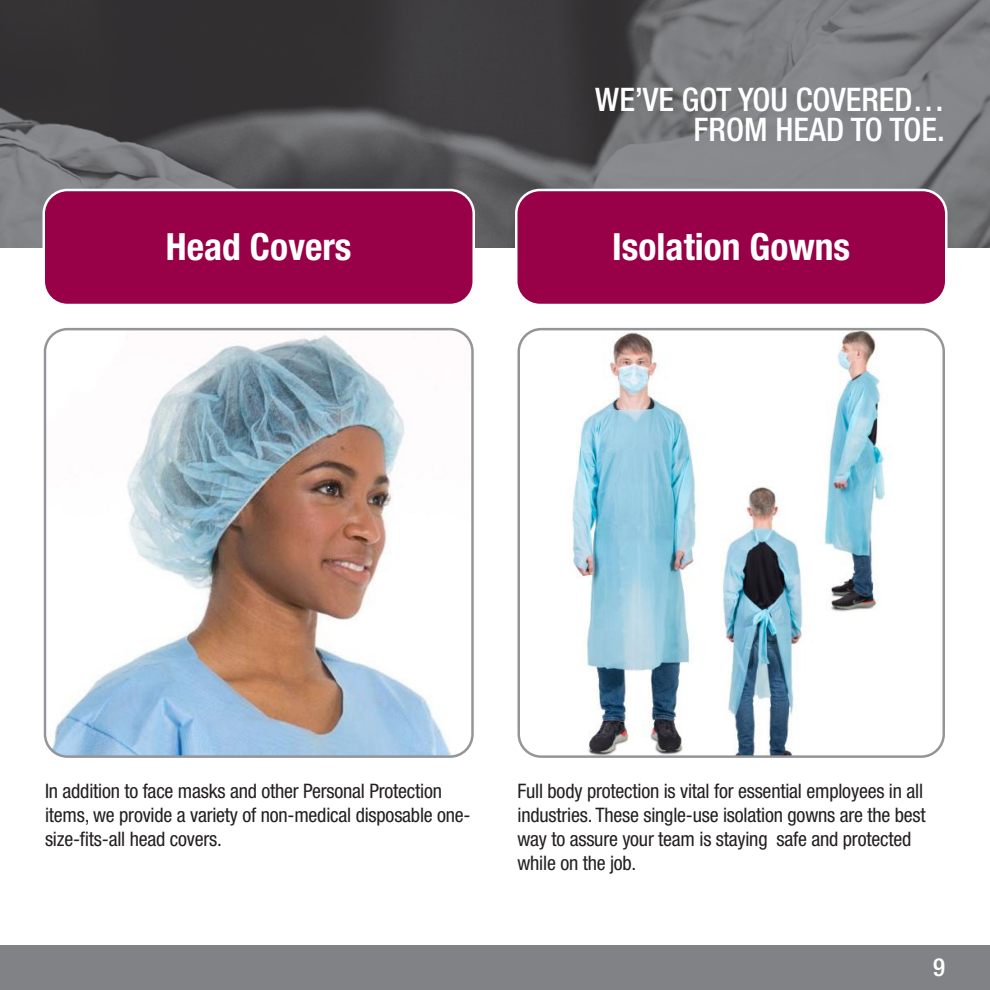
<style>
.page{position:relative;width:990px;height:990px;background:#fff}
.page>*{position:absolute;margin:0;border:0;box-sizing:border-box;transform-origin:0 0}
.t1{font:700 condensed 37.5px "Helvetica Neue LT Std";color:#fff}
.t2{font:500 condensed 32.5px "Helvetica Neue LT Std";color:#fff}
.t3{font:500 condensed 25px "Helvetica Neue LT Std";color:#fff}
.t4{font:condensed 20px/24px "Helvetica Neue LT Std";letter-spacing:-.01em;color:#231f20}
</style>
<div class="page">
<div style="left:0;top:945px;width:990px;height:45px;background:#808285"></div>
<img style="left:0;top:0;width:990px;height:248px">
<img style="left:47px;top:331px;width:424px;height:424px">
<div style="left:44px;top:328px;width:430px;height:430px;border:2px solid #939598;border-radius:22px"></div>
<img style="left:571px;top:331px;width:318px;height:424px">
<div style="left:518px;top:328px;width:427px;height:430px;border:2px solid #939598;border-radius:22px"></div>
<div style="left:44px;top:190px;width:430px;height:115px;background:#980047;border-radius:24px"></div>
<div style="left:42px;top:189px;width:433px;height:117px;border:2px solid #fff;border-radius:24px"></div>
<div style="left:516px;top:190px;width:430px;height:115px;background:#980047;border-radius:24px"></div>
<div style="left:515px;top:189px;width:433px;height:117px;border:2px solid #fff;border-radius:24px"></div>
<p class="t2" style="left:595px;top:80px;width:351px">WE’VE GOT YOU COVERED…</p>
<p class="t2" style="left:694px;top:110px;width:253px">FROM HEAD TO TOE.</p>
<p class="t1" style="left:166px;top:224px;width:187px">Head Covers</p>
<p class="t1" style="left:612px;top:224px;width:239px">Isolation Gowns</p>
<p class="t4" style="left:45px;top:779px;width:427px">In addition to face masks and other Personal Protection items, we provide a variety of non-medical disposable one&shy;size-fits-all head covers.</p>
<p class="t4" style="left:518px;top:779px;width:410px">Full body protection is vital for essential employees in all industries. These single-use isolation gowns are the best way to assure your team is staying safe and protected while on the job.</p>
<p class="t3" style="left:933px;top:953px;width:13px">9</p>
</div>
